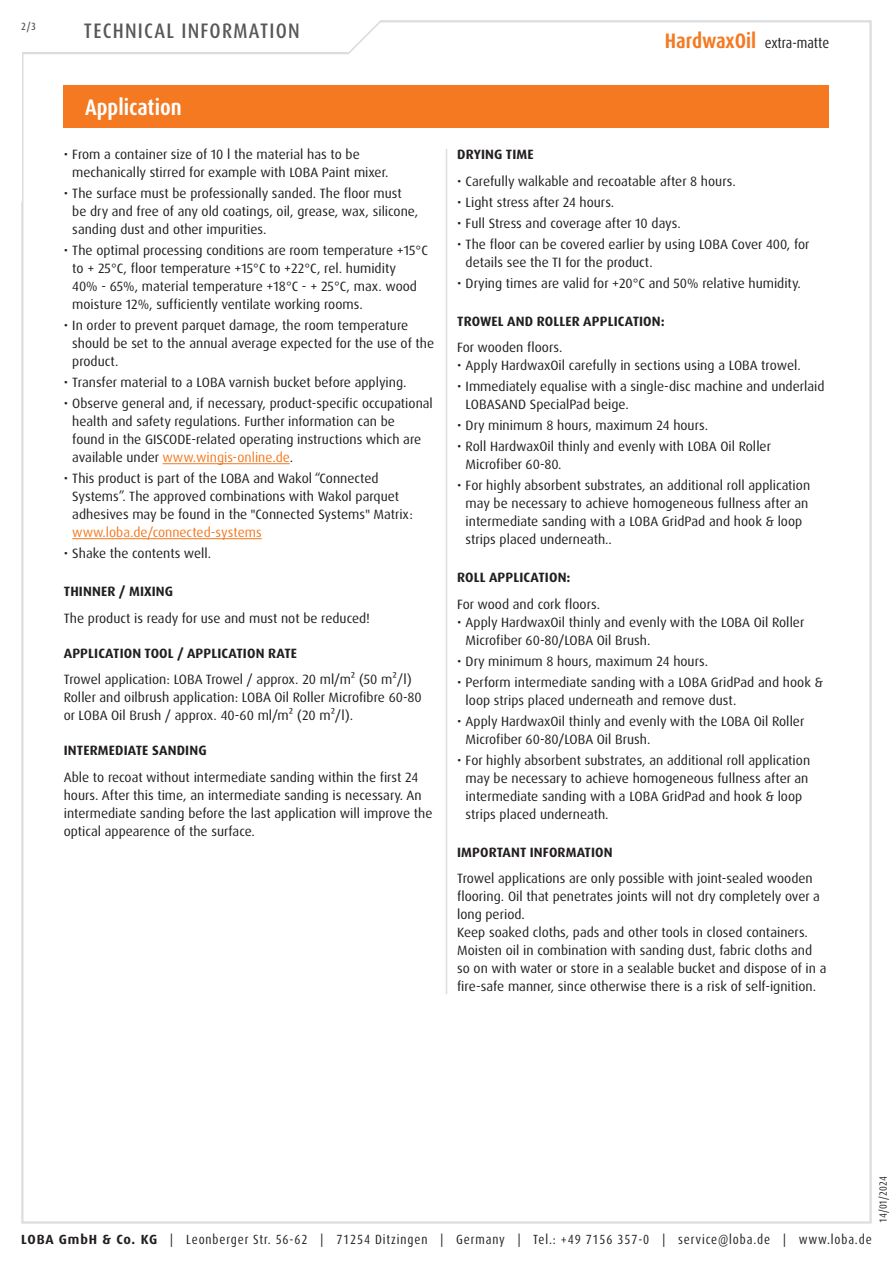
<style>
.page{position:relative;width:893px;height:1263px;background:#fff}
.page>*{position:absolute;margin:0;border:0;box-sizing:border-box;transform-origin:0 0}
.Abschnitt{font:700 condensed 22.5px "Dax Pro";color:#fff}
.t1{font:500 condensed 21px "Dax Pro";letter-spacing:.06em;color:#57585a}
.t2{font:condensed 15px "Dax Pro";letter-spacing:-.005em;color:#231f20}
.Text{font:13.5px/18px "Dax Pro";color:#231f20}
.t3{font:700 13.5px "Dax Pro";letter-spacing:.01em;color:#231f20}
.t4{font:condensed 13.35px "Dax Pro";letter-spacing:.065em;color:#231f20}
.t5{font:condensed 10.5px "Dax Pro";color:#231f20}
.t6{font:500 condensed 10.5px "Dax Pro";color:#57585a}
.s1{color:#f47921}
.s2{font-weight:700;font-size:21px;color:#f47921}
.s3{font-weight:700;font-stretch:normal}
</style>
<div class="page">
<svg style="left:22px;top:20px;width:410px;height:35px"></svg>
<div style="left:64px;top:85px;width:765px;height:43px;background:#f47921"></div>
<hr style="left:163px;top:463px;width:127px;height:1px;background:#f47921">
<hr style="left:72px;top:538px;width:190px;height:1px;background:#f47921">
<hr style="left:446px;top:149px;width:1px;height:845px;background:#dcdddf">
<p class="t6" style="left:21px;top:19px;width:16px">2/3</p>
<h2 class="t1" style="left:84px;top:17px;width:217px">TECHNICAL INFORMATION</h2>
<p class="Abschnitt" style="left:85px;top:93px;width:98px">Application</p>
<p class="Text" style="left:72px;top:146px;width:318px;text-indent:-9px">• From a container size of 10 l the material has to be mechanically stirred for example with LOBA Paint mixer.</p>
<p class="Text" style="left:72px;top:185px;width:347px;text-indent:-9px">• The surface must be professionally sanded. The floor must be dry and free of any old coatings, oil, grease, wax, silicone, sanding dust and other impurities.</p>
<p class="Text" style="left:72px;top:242px;width:357px;text-indent:-9px">• The optimal processing conditions are room temperature +15°C to + 25°C, floor temperature +15°C to +22°C, rel. humidity<br>40% - 65%, material temperature +18°C - + 25°C, max. wood moisture 12%, sufficiently ventilate working rooms.</p>
<p class="Text" style="left:72px;top:317px;width:363px;text-indent:-9px">• In order to prevent parquet damage, the room temperature should be set to the annual average expected for the use of the product.</p>
<p class="Text" style="left:64px;top:374px;width:344px">• Transfer material to a LOBA varnish bucket before applying.</p>
<p class="Text" style="left:72px;top:395px;width:362px;text-indent:-9px">• Observe general and, if necessary, product-specific occupational health and safety regulations. Further information can be<br>found in the GISCODE-related operating instructions which are available under <span class="s1">www.wingis-online.de</span>.</p>
<p class="Text" style="left:72px;top:470px;width:342px;text-indent:-9px">• This product is part of the LOBA and Wakol “Connected Systems”. The approved combinations with Wakol parquet adhesives may be found in the "Connected Systems" Matrix: <span class="s1">www.loba.de/connected-systems</span></p>
<p class="Text" style="left:64px;top:545px;width:149px">• Shake the contents well.</p>
<p class="t3" style="left:64px;top:583px;width:111px">THINNER / MIXING</p>
<p class="Text" style="left:64px;top:609px;width:308px">The product is ready for use and must not be reduced!</p>
<p class="t3" style="left:64px;top:644px;width:235px">APPLICATION TOOL / APPLICATION RATE</p>
<p class="Text" style="left:64px;top:671px;width:349px">Trowel application: LOBA Trowel / approx. 20 ml/m² (50 m²/l)</p>
<p class="Text" style="left:64px;top:689px;width:359px">Roller and oilbrush application: LOBA Oil Roller Microfibre 60-80 or LOBA Oil Brush / approx. 40-60 ml/m² (20 m²/l).</p>
<p class="t3" style="left:64px;top:742px;width:144px">INTERMEDIATE SANDING</p>
<p class="Text" style="left:64px;top:768px;width:370px">Able to recoat without intermediate sanding within the first 24 hours. After this time, an intermediate sanding is necessary. An intermediate sanding before the last application will improve the optical appearence of the surface.</p>
<p class="t2" style="left:665px;top:34px;width:166px"><span class="s2">HardwaxOil</span> extra-matte</p>
<p class="t3" style="left:457px;top:146px;width:78px">DRYING TIME</p>
<p class="Text" style="left:457px;top:172px;width:280px">• Carefully walkable and recoatable after 8 hours.</p>
<p class="Text" style="left:457px;top:193px;width:159px">• Light stress after 24 hours.</p>
<p class="Text" style="left:457px;top:214px;width:225px">• Full Stress and coverage after 10 days.</p>
<p class="Text" style="left:466px;top:235px;width:345px;text-indent:-9px">• The floor can be covered earlier by using LOBA Cover 400, for details see the TI for the product.</p>
<p class="Text" style="left:457px;top:274px;width:345px">• Drying times are valid for +20°C and 50% relative humidity.</p>
<p class="t3" style="left:457px;top:312px;width:209px">TROWEL AND ROLLER APPLICATION:</p>
<p class="Text" style="left:457px;top:339px;width:107px">For wooden floors.</p>
<p class="Text" style="left:457px;top:357px;width:345px">• Apply HardwaxOil carefully in sections using a LOBA trowel.</p>
<p class="Text" style="left:466px;top:378px;width:360px;text-indent:-9px">• Immediately equalise with a single-disc machine and underlaid<br>LOBASAND SpecialPad beige.</p>
<p class="Text" style="left:457px;top:417px;width:252px">• Dry minimum 8 hours, maximum 24 hours.</p>
<p class="Text" style="left:466px;top:438px;width:307px;text-indent:-9px">• Roll HardwaxOil thinly and evenly with LOBA Oil Roller<br>Microfiber 60-80.</p>
<p class="Text" style="left:466px;top:477px;width:346px;text-indent:-9px">• For highly absorbent substrates, an additional roll application may be necessary to achieve homogeneous fullness after an intermediate sanding with a LOBA GridPad and hook &amp; loop strips placed underneath..</p>
<p class="t3" style="left:457px;top:569px;width:115px">ROLL APPLICATION:</p>
<p class="Text" style="left:457px;top:595px;width:144px">For wood and cork floors.</p>
<p class="Text" style="left:466px;top:613px;width:340px;text-indent:-9px">• Apply HardwaxOil thinly and evenly with the LOBA Oil Roller<br>Microfiber 60-80/LOBA Oil Brush.</p>
<p class="Text" style="left:457px;top:652px;width:252px">• Dry minimum 8 hours, maximum 24 hours.</p>
<p class="Text" style="left:466px;top:673px;width:359px;text-indent:-9px">• Perform intermediate sanding with a LOBA GridPad and hook &amp; loop strips placed underneath and remove dust.</p>
<p class="Text" style="left:466px;top:712px;width:340px;text-indent:-9px">• Apply HardwaxOil thinly and evenly with the LOBA Oil Roller<br>Microfiber 60-80/LOBA Oil Brush.</p>
<p class="Text" style="left:466px;top:751px;width:346px;text-indent:-9px">• For highly absorbent substrates, an additional roll application may be necessary to achieve homogeneous fullness after an intermediate sanding with a LOBA GridPad and hook &amp; loop strips placed underneath.</p>
<p class="t3" style="left:457px;top:843px;width:157px">IMPORTANT INFORMATION</p>
<p class="Text" style="left:457px;top:869px;width:364px">Trowel applications are only possible with joint-sealed wooden flooring. Oil that penetrates joints will not dry completely over a long period.</p>
<p class="Text" style="left:457px;top:923px;width:371px">Keep soaked cloths, pads and other tools in closed containers.<br>Moisten oil in combination with sanding dust, fabric cloths and so on with water or store in a sealable bucket and dispose of in a fire-safe manner, since otherwise there is a risk of self-ignition.</p>
<p class="t5" style="left:876px;top:1222px;width:48px;rotate:-90deg">14/01/2024</p>
<p class="t4" style="left:21px;top:1230px;width:852px"><span class="s3">LOBA GmbH &amp; Co. KG</span> | Leonberger Str. 56-62 | 71254 Ditzingen | Germany | Tel.: +49 7156 357-0 | service@loba.de | www.loba.de</p>
</div>
